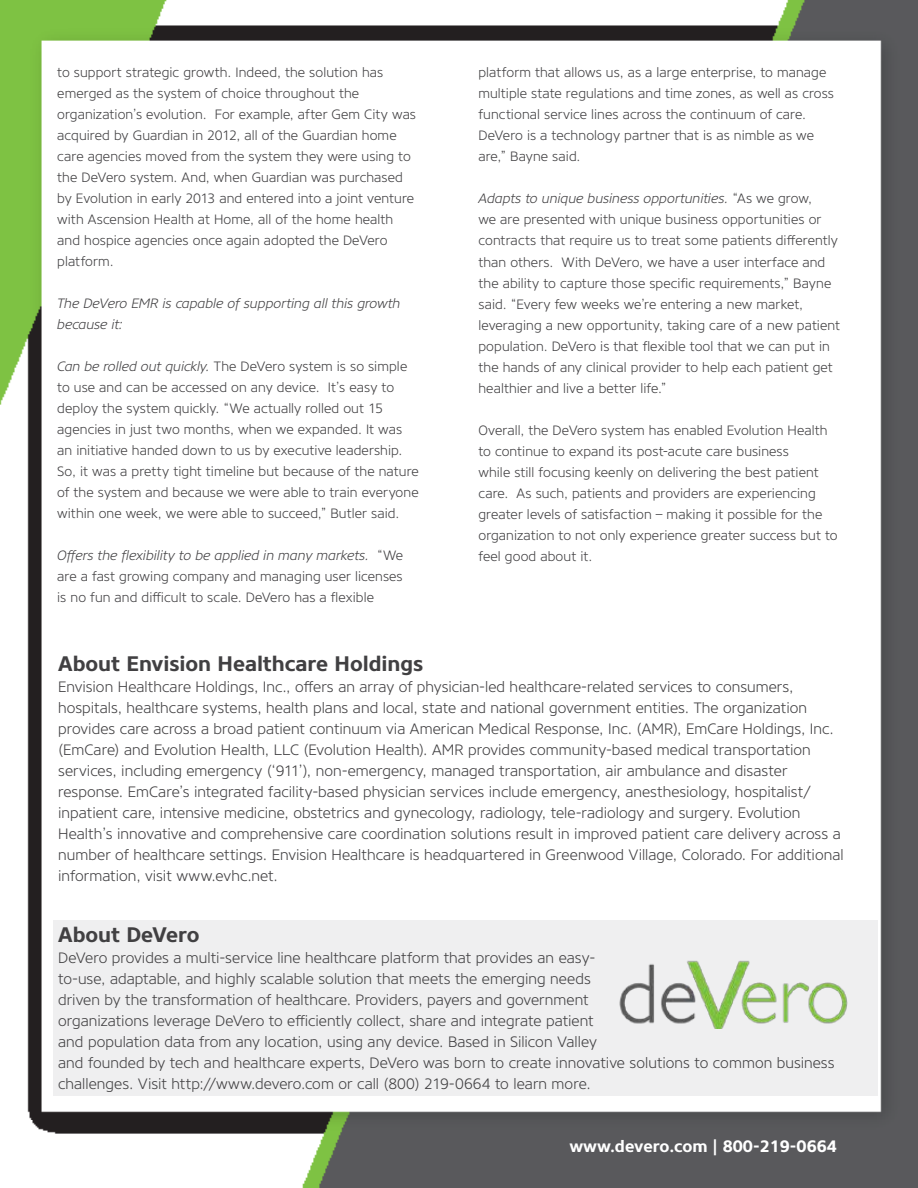
<style>
.page{position:relative;width:918px;height:1188px;background:#fff}
.page>*{position:absolute;margin:0;border:0;box-sizing:border-box;transform-origin:0 0}
.t1{font:700 21px "Core Sans N65";color:#414042}
.t2{font:700 16.5px "Core Sans N65";color:#fff}
.t3{font:300 15px/21px "Core Sans N35";letter-spacing:.005em;color:#414042}
.t4{font:300 13.5px/21px "Core Sans N35";letter-spacing:.005em;color:#414042}
.t5{font:italic 300 13.5px/21px "Core Sans N35";letter-spacing:.005em;color:#414042}
.s1{font-style:italic}
</style>
<div class="page">
<img style="left:0;top:0;width:918px;height:1188px">
<div style="left:53px;top:920px;width:824px;height:176px;background:#efeff0"></div>
<img style="left:619px;top:960px;width:229px;height:69px">
<p class="t4" style="left:57px;top:62px;width:360px">to support strategic growth. Indeed, the solution has emerged as the system of choice throughout the organization’s evolution. For example, after Gem City was acquired by Guardian in 2012, all of the Guardian home care agencies moved from the system they were using to the DeVero system. And, when Guardian was purchased by Evolution in early 2013 and entered into a joint venture with Ascension Health at Home, all of the home health and hospice agencies once again adopted the DeVero platform.</p>
<p class="t5" style="left:57px;top:293px;width:345px">The DeVero EMR is capable of supporting all this growth because it:</p>
<p class="t4" style="left:57px;top:356px;width:363px"><span class="s1">Can be rolled out quickly.</span> The DeVero system is so simple to use and can be accessed on any device. It’s easy to deploy the system quickly. “We actually rolled out 15 agencies in just two months, when we expanded. It was an initiative handed down to us by executive leadership.<br>So, it was a pretty tight timeline but because of the nature of the system and because we were able to train everyone within one week, we were able to succeed,” Butler said.</p>
<p class="t4" style="left:57px;top:545px;width:348px;text-align:justify"><span class="s1">Offers the flexibility to be applied in many markets.</span> “We are a fast growing company and managing user licenses is no fun and difficult to scale. DeVero has a flexible</p>
<p class="t4" style="left:478px;top:62px;width:357px">platform that allows us, as a large enterprise, to manage multiple state regulations and time zones, as well as cross functional service lines across the continuum of care.<br>DeVero is a technology partner that is as nimble as we are,” Bayne said.</p>
<p class="t4" style="left:478px;top:188px;width:363px"><span class="s1">Adapts to unique business opportunities.</span> “As we grow,<br>we are presented with unique business opportunities or contracts that require us to treat some patients differently than others. With DeVero, we have a user interface and the ability to capture those specific requirements,” Bayne said. “Every few weeks we’re entering a new market, leveraging a new opportunity, taking care of a new patient population. DeVero is that flexible tool that we can put in the hands of any clinical provider to help each patient get healthier and live a better life.”</p>
<p class="t4" style="left:478px;top:419px;width:361px">Overall, the DeVero system has enabled Evolution Health to continue to expand its post-acute care business<br>while still focusing keenly on delivering the best patient care. As such, patients and providers are experiencing greater levels of satisfaction – making it possible for the organization to not only experience greater success but to feel good about it.</p>
<h1 class="t1" style="left:58px;top:650px;width:367px">About Envision Healthcare Holdings</h1>
<p class="t3" style="left:58px;top:676px;width:787px">Envision Healthcare Holdings, Inc., offers an array of physician-led healthcare-related services to consumers, hospitals, healthcare systems, health plans and local, state and national government entities. The organization provides care across a broad patient continuum via American Medical Response, Inc. (AMR), EmCare Holdings, Inc. (EmCare) and Evolution Health, LLC (Evolution Health). AMR provides community-based medical transportation services, including emergency (‘911’), non-emergency, managed transportation, air ambulance and disaster response. EmCare’s integrated facility-based physician services include emergency, anesthesiology, hospitalist/ inpatient care, intensive medicine, obstetrics and gynecology, radiology, tele-radiology and surgery. Evolution Health’s innovative and comprehensive care coordination solutions result in improved patient care delivery across a number of healthcare settings. Envision Healthcare is headquartered in Greenwood Village, Colorado. For additional information, visit www.evhc.net.</p>
<h1 class="t1" style="left:58px;top:921px;width:143px">About DeVero</h1>
<p class="t3" style="left:58px;top:947px;width:778px">DeVero provides a multi-service line healthcare platform that provides an easy-<br>to-use, adaptable, and highly scalable solution that meets the emerging needs<br>driven by the transformation of healthcare. Providers, payers and government<br>organizations leverage DeVero to efficiently collect, share and integrate patient<br>and population data from any location, using any device. Based in Silicon Valley<br>and founded by tech and healthcare experts, DeVero was born to create innovative solutions to common business challenges. Visit http://www.devero.com or call (800) 219-0664 to learn more.</p>
<p class="t2" style="left:569px;top:1136px;width:269px">www.devero.com | 800-219-0664</p>
</div>
